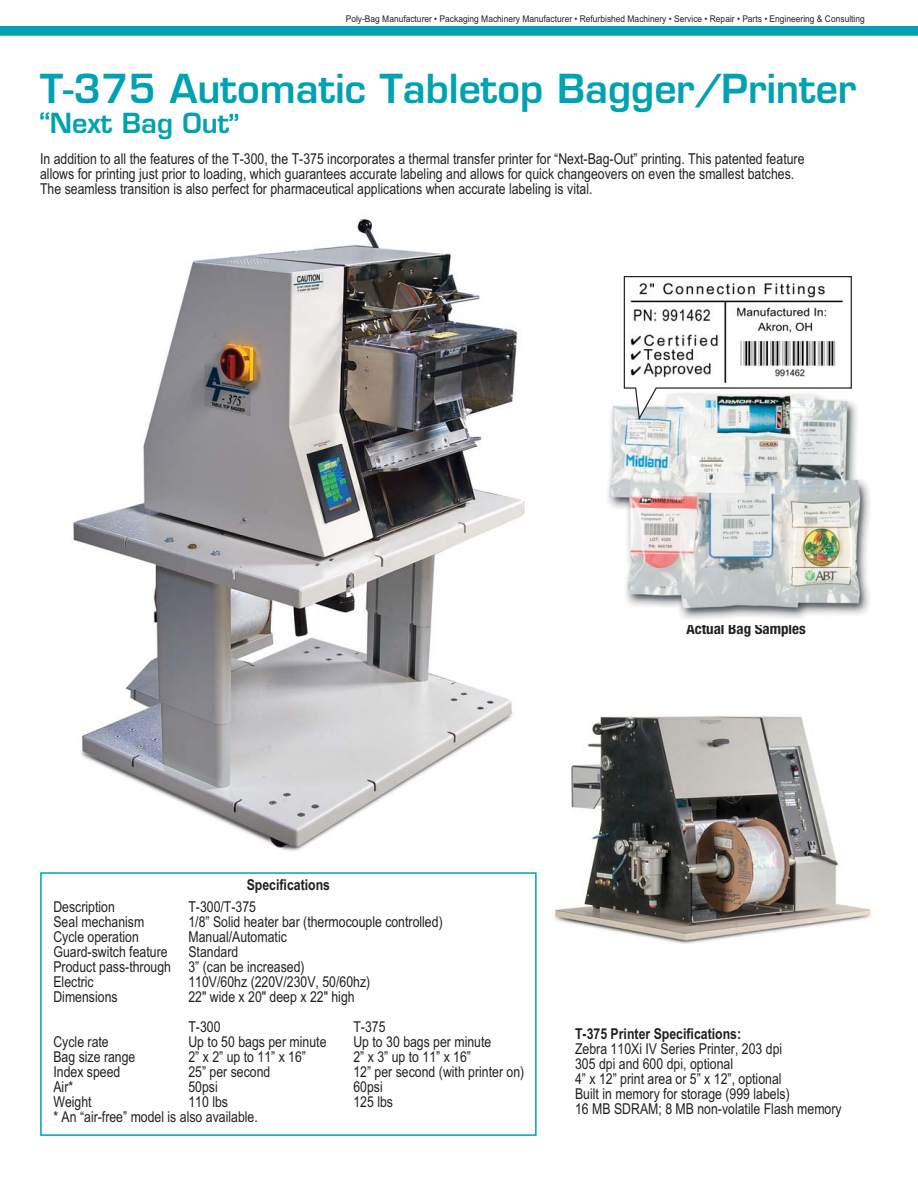
<style>
.page{position:relative;width:918px;height:1188px;background:#fff}
.page>*{position:absolute;margin:0;border:0;box-sizing:border-box;transform-origin:0 0}
.t1{font:600 39px "Eurostile";color:#00a2b1}
.t2{font:600 27px "Eurostile";color:#00a2b1}
.t3{font:15px/15px "Arial Narrow";color:#231f20}
.t4{font:700 15px "Arial Narrow";color:#231f20}
.t5{font:700 condensed 15px "Helvetica Neue";color:#231f20}
.t6{font:9.3px "Arial Narrow";color:#231f20;scale:1.11 1}
</style>
<div class="page">
<svg style="left:40px;top:112px;width:9px;height:7px"></svg>
<svg style="left:229px;top:114px;width:9px;height:7px"></svg>
<img style="left:607px;top:402px;width:263px;height:217px">
<svg style="left:623px;top:276px;width:229px;height:146px"></svg>
<div style="left:40px;top:872px;width:497px;height:264px;background:#fff;border:2px solid #00a2b1"></div>
<img style="left:73px;top:219px;width:452px;height:632px">
<img style="left:554px;top:716px;width:318px;height:227px">
<div style="left:0;top:26px;width:918px;height:9px;background:#00a2b1"></div>
<p class="t6" style="left:346px;top:15px;width:469px">Poly-Bag Manufacturer • Packaging Machinery Manufacturer • Refurbished Machinery • Service • Repair • Parts • Engineering &amp; Consulting</p>
<h1 class="t1" style="left:40px;top:74px;width:818px">T-375 Automatic Tabletop Bagger/Printer</h1>
<h2 class="t2" style="left:50px;top:113px;width:181px">Next Bag Out</h2>
<p class="t3" style="left:40px;top:152px;width:766px">In addition to all the features of the T-300, the T-375 incorporates a thermal transfer printer for “Next-Bag-Out” printing. This patented feature allows for printing just prior to loading, which guarantees accurate labeling and allows for quick changeovers on even the smallest batches.<br>The seamless transition is also perfect for pharmaceutical applications when accurate labeling is vital.</p>
<p class="t5" style="left:686px;top:624px;width:121px">Actual Bag Samples</p>
<p class="t4" style="left:247px;top:879px;width:85px">Specifications</p>
<p class="t3" style="left:53px;top:901px;width:63px">Description</p>
<p class="t3" style="left:188px;top:901px;width:69px">T-300/T-375</p>
<p class="t3" style="left:53px;top:916px;width:92px">Seal mechanism</p>
<p class="t3" style="left:188px;top:916px;width:256px">1/8” Solid heater bar (thermocouple controlled)</p>
<p class="t3" style="left:53px;top:931px;width:87px">Cycle operation</p>
<p class="t3" style="left:188px;top:931px;width:100px">Manual/Automatic</p>
<p class="t3" style="left:53px;top:946px;width:116px">Guard-switch feature</p>
<p class="t3" style="left:53px;top:946px;width:253px;text-indent:135px">Standard<br>Product pass-through 3” (can be increased)<br>Electric</p>
<p class="t3" style="left:188px;top:976px;width:183px">110V/60hz (220V/230V, 50/60hz)</p>
<p class="t3" style="left:53px;top:991px;width:66px">Dimensions</p>
<p class="t3" style="left:188px;top:983px;width:168px;line-height:30px">22" wide x 20" deep x 22" high<br>T-300</p>
<p class="t3" style="left:353px;top:1021px;width:34px">T-375</p>
<p class="t3" style="left:53px;top:1036px;width:57px">Cycle rate</p>
<p class="t3" style="left:188px;top:1036px;width:140px">Up to 50 bags per minute</p>
<p class="t3" style="left:353px;top:1036px;width:139px">Up to 30 bags per minute</p>
<p class="t3" style="left:53px;top:1051px;width:84px">Bag size range</p>
<p class="t3" style="left:188px;top:1051px;width:119px">2” x 2” up to 11” x 16”</p>
<p class="t3" style="left:353px;top:1051px;width:119px">2” x 3” up to 11” x 16”</p>
<p class="t3" style="left:53px;top:1066px;width:69px">Index speed</p>
<p class="t3" style="left:188px;top:1066px;width:84px">25” per second</p>
<p class="t3" style="left:353px;top:1066px;width:172px">12” per second (with printer on)</p>
<p class="t3" style="left:53px;top:1081px;width:21px">Air*</p>
<p class="t3" style="left:188px;top:1081px;width:31px">50psi</p>
<p class="t3" style="left:353px;top:1081px;width:31px">60psi</p>
<p class="t3" style="left:53px;top:1096px;width:40px">Weight</p>
<p class="t3" style="left:188px;top:1096px;width:41px">110 lbs</p>
<p class="t3" style="left:353px;top:1096px;width:41px">125 lbs</p>
<p class="t3" style="left:53px;top:1111px;width:206px">* An “air-free” model is also available.</p>
<p class="t4" style="left:575px;top:1028px;width:168px">T-375 Printer Specifications:</p>
<p class="t3" style="left:575px;top:1042px;width:268px">Zebra 110Xi IV Series Printer, 203 dpi<br>305 dpi and 600 dpi, optional<br>4” x 12” print area or 5” x 12”, optional<br>Built in memory for storage (999 labels)<br>16 MB SDRAM; 8 MB non-volatile Flash memory</p>
</div>
